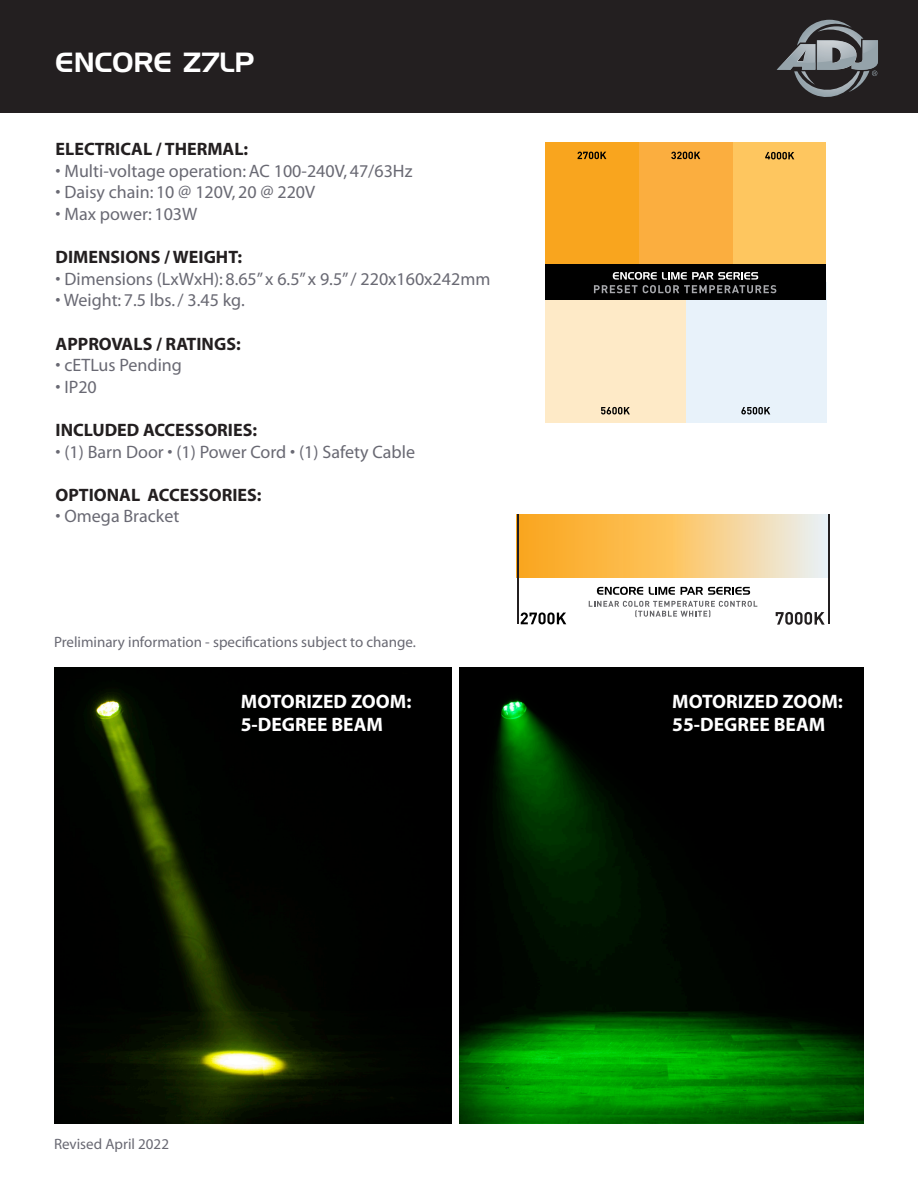
<style>
.page{position:relative;width:918px;height:1188px;background:#fff}
.page>*{position:absolute;margin:0;border:0;box-sizing:border-box;transform-origin:0 0}
.t1{font:27px "Handel Gothic BT";color:#fff}
.t2{font:700 19.5px "Myriad";color:#fff}
.t3{font:18px "Myriad";color:#696973}
.t4{font:700 18px "Myriad";color:#231f20}
.t5{font:15px "Myriad";color:#696973}
</style>
<div class="page">
<div style="left:0;top:0;width:918px;height:113px;background:#231f20"></div>
<svg style="left:777px;top:20px;width:101px;height:77px"></svg>
<img style="left:54px;top:667px;width:397px;height:457px">
<svg style="left:776px;top:612px;width:49px;height:13px"></svg>
<div style="left:517px;top:515px;width:160px;height:63px;background:linear-gradient(to right,#f9a51d,#fec55f)"></div>
<div style="left:673px;top:515px;width:156px;height:63px;background:linear-gradient(to right,#fec562,#e8f1f9)"></div>
<svg style="left:521px;top:612px;width:45px;height:12px"></svg>
<hr style="left:517px;top:515px;width:2px;height:109px;background:#231f20">
<svg style="left:589px;top:601px;width:168px;height:16px"></svg>
<svg style="left:597px;top:587px;width:46px;height:8px"></svg>
<svg style="left:649px;top:587px;width:26px;height:8px"></svg>
<svg style="left:681px;top:587px;width:69px;height:8px"></svg>
<hr style="left:828px;top:515px;width:2px;height:109px;background:#231f20">
<div style="left:732px;top:142px;width:94px;height:141px;background:#fec65f"></div>
<div style="left:545px;top:142px;width:94px;height:141px;background:#f9a51e"></div>
<div style="left:639px;top:142px;width:93px;height:141px;background:#fbae3f"></div>
<div style="left:545px;top:283px;width:141px;height:140px;background:#feeac7"></div>
<div style="left:686px;top:283px;width:141px;height:140px;background:#e8f2fa"></div>
<div style="left:545px;top:264px;width:281px;height:36px;background:#000"></div>
<svg style="left:741px;top:407px;width:29px;height:7px"></svg>
<svg style="left:601px;top:407px;width:29px;height:7px"></svg>
<svg style="left:765px;top:152px;width:29px;height:7px"></svg>
<svg style="left:671px;top:152px;width:29px;height:7px"></svg>
<svg style="left:578px;top:152px;width:28px;height:7px"></svg>
<svg style="left:594px;top:272px;width:182px;height:21px"></svg>
<img style="left:459px;top:667px;width:405px;height:457px">
<p class="t1" style="left:56px;top:46px;width:200px">ENCORE Z7LP</p>
<p class="t4" style="left:56px;top:140px;width:194px">ELECTRICAL / THERMAL:</p>
<p class="t3" style="left:56px;top:162px;width:358px">• Multi-voltage operation: AC 100-240V, 47/63Hz</p>
<p class="t3" style="left:56px;top:183px;width:261px">• Daisy chain: 10 @ 120V, 20 @ 220V</p>
<p class="t3" style="left:56px;top:205px;width:143px">• Max power: 103W</p>
<p class="t4" style="left:56px;top:248px;width:188px">DIMENSIONS / WEIGHT:</p>
<p class="t3" style="left:56px;top:270px;width:436px">• Dimensions (LxWxH): 8.65” x 6.5” x 9.5” / 220x160x242mm</p>
<p class="t3" style="left:56px;top:291px;width:191px">• Weight: 7.5 lbs. / 3.45 kg.</p>
<p class="t4" style="left:56px;top:334px;width:187px">APPROVALS / RATINGS:</p>
<p class="t3" style="left:56px;top:356px;width:128px">• cETLus Pending</p>
<p class="t3" style="left:56px;top:378px;width:43px">• IP20</p>
<p class="t4" style="left:56px;top:421px;width:203px">INCLUDED ACCESSORIES:</p>
<p class="t3" style="left:56px;top:443px;width:361px">• (1) Barn Door • (1) Power Cord • (1) Safety Cable</p>
<p class="t4" style="left:56px;top:485px;width:207px">OPTIONAL ACCESSORIES:</p>
<p class="t3" style="left:56px;top:507px;width:125px">• Omega Bracket</p>
<p class="t5" style="left:54px;top:634px;width:363px">Preliminary information - specifications subject to change.</p>
<p class="t2" style="left:241px;top:691px;width:172px">MOTORIZED ZOOM:</p>
<p class="t2" style="left:241px;top:715px;width:144px">5-DEGREE BEAM</p>
<p class="t5" style="left:54px;top:1137px;width:117px">Revised April 2022</p>
<p class="t2" style="left:672px;top:691px;width:172px">MOTORIZED ZOOM:</p>
<p class="t2" style="left:672px;top:715px;width:155px">55-DEGREE BEAM</p>
</div>
